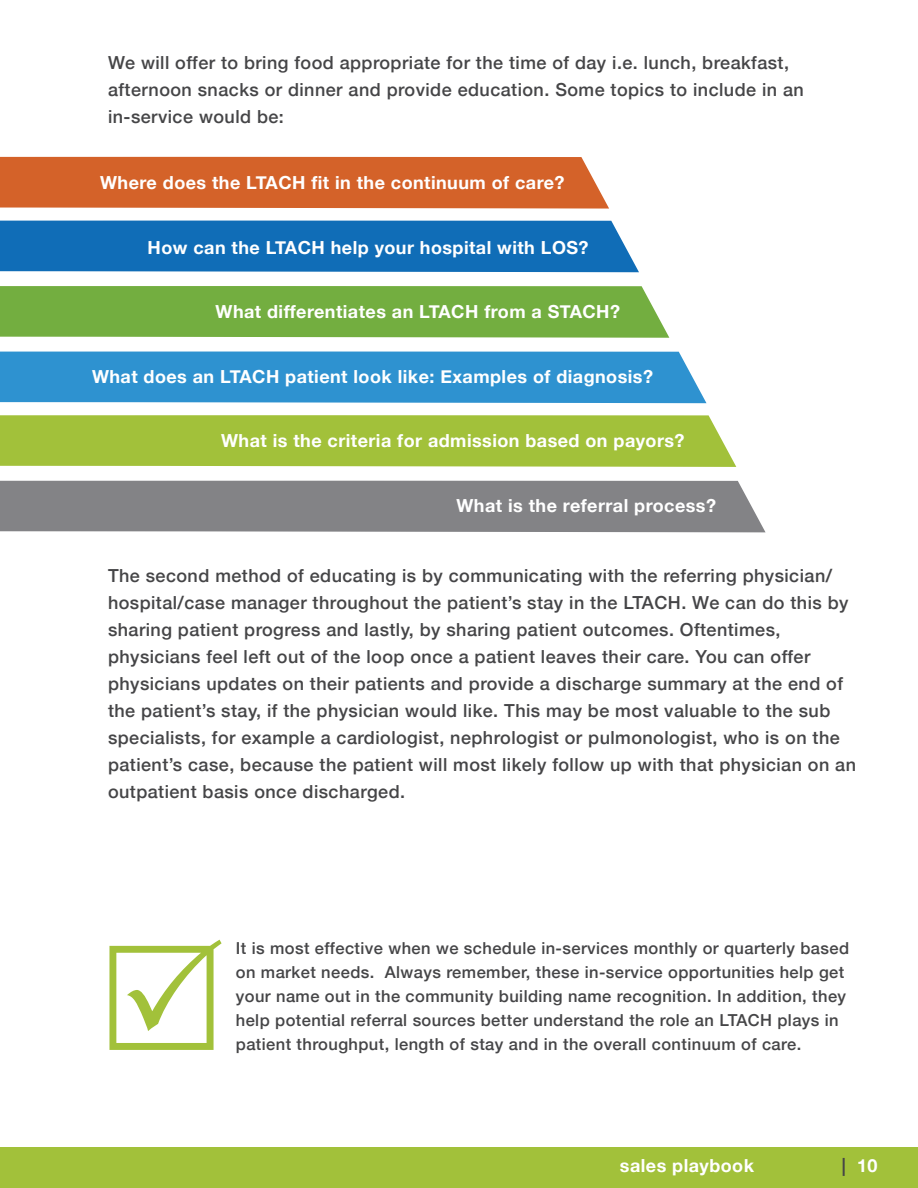
<style>
.page{position:relative;width:918px;height:1188px;background:#fff}
.page>*{position:absolute;margin:0;border:0;box-sizing:border-box;transform-origin:0 0}
.t1{font:500 18px/27px "Helvetica Neue";letter-spacing:.025em;color:#454547}
.t2{font:700 18px "Helvetica Neue";letter-spacing:.025em;color:#fff}
.t3{font:500 16.5px/24px "Helvetica Neue";letter-spacing:.025em;color:#454547}
.s1{color:#454547}
</style>
<div class="page">
<div style="left:0;top:1148px;width:918px;height:40px;background:#a2c13a"></div>
<div style="left:0;top:351px;width:706px;height:51px;background:#2e92d0"></div>
<svg style="left:0;top:402px;width:736px;height:65px;fill:#a2c13a"></svg>
<div style="left:0;top:220px;width:639px;height:53px;background:#106db7"></div>
<div style="left:0;top:286px;width:669px;height:52px;background:#73ae40"></div>
<div style="left:0;top:480px;width:766px;height:53px;background:#838386"></div>
<svg style="left:0;top:156px;width:609px;height:65px;fill:#d46229"></svg>
<p class="t1" style="left:108px;top:48px;width:697px">We will offer to bring food appropriate for the time of day i.e. lunch, breakfast, afternoon snacks or dinner and provide education. Some topics to include in an in-service would be:</p>
<p class="t2" style="left:100px;top:169px;width:466px">Where does the LTACH fit in the continuum of care?</p>
<p class="t2" style="left:148px;top:233px;width:442px">How can the LTACH help your hospital with LOS?</p>
<p class="t2" style="left:216px;top:298px;width:406px">What differentiates an LTACH from a STACH?</p>
<p class="t2" style="left:92px;top:362px;width:563px">What does an LTACH patient look like: Examples of diagnosis?</p>
<p class="t2" style="left:221px;top:427px;width:465px">What is the criteria for admission based on payors?</p>
<p class="t2" style="left:457px;top:491px;width:261px">What is the referral process?</p>
<p class="t1" style="left:108px;top:561px;width:750px">The second method of educating is by communicating with the referring physician/ hospital/case manager throughout the patient’s stay in the LTACH. We can do this by sharing patient progress and lastly, by sharing patient outcomes. Oftentimes, physicians feel left out of the loop once a patient leaves their care. You can offer physicians updates on their patients and provide a discharge summary at the end of the patient’s stay, if the physician would like. This may be most valuable to the sub specialists, for example a cardiologist, nephrologist or pulmonologist, who is on the patient’s case, because the patient will most likely follow up with that physician on an outpatient basis once discharged.</p>
<p class="t3" style="left:236px;top:934px;width:615px">It is most effective when we schedule in-services monthly or quarterly based on market needs. Always remember, these in-service opportunities help get your name out in the community building name recognition. In addition, they help potential referral sources better understand the role an LTACH plays in patient throughput, length of stay and in the overall continuum of care.</p>
<p class="t2" style="left:620px;top:1151px;width:136px">sales playbook</p>
<p class="t2" style="left:842px;top:1151px;width:37px"><span class="s1">|</span> 10</p>
</div>
